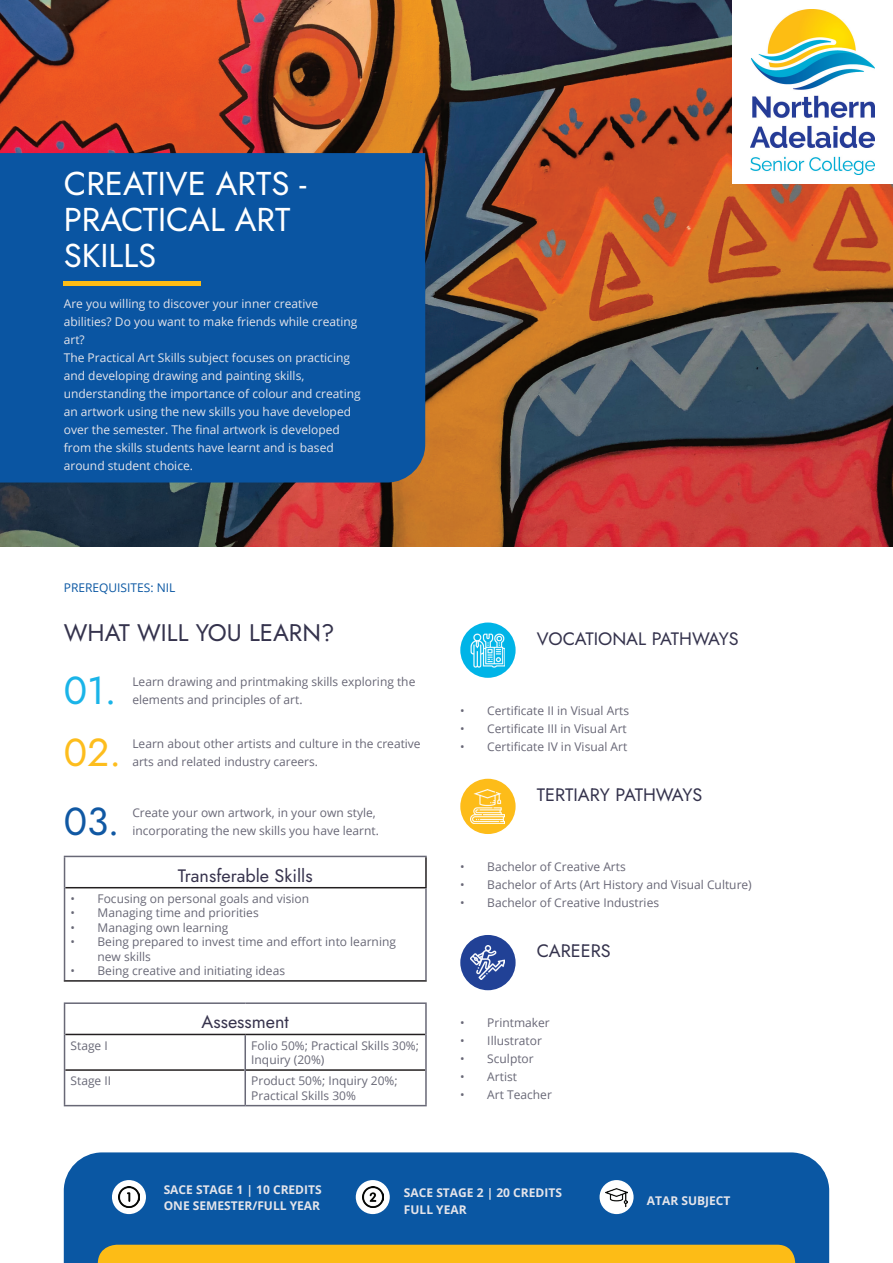
<style>
.page{position:relative;width:893px;height:1263px;background:#fff}
.page>*{position:absolute;margin:0;border:0;box-sizing:border-box;transform-origin:0 0}
.t1{font:39px "Jost";color:#1058a3}
.t2{font:39px "Jost";color:#fdbd1d}
.t3{font:39px "Jost";color:#1ab4e8}
.t4{font:33px/36px "Jost";color:#fff}
.t5{font:24px "Jost";color:#35334d}
.t6{font:18px "Jost";color:#35334d}
.t7{font:18px "Jost";color:#37334d}
.t8{font:12px "Open Sans";color:#686776}
.t9{font:12px/18px "Open Sans";color:#e4e4ea}
.t10{font:12px/14.4px "Open Sans";color:#686876}
.t11{font:700 12px/16.5px "Open Sans";color:#e4e4ea}
.t12{font:12px "Open Sans";color:#0a57a3}
</style>
<div class="page">
<img style="left:0;top:0;width:893px;height:546px">
<div style="left:64px;top:1152px;width:765px;height:111px;background:#0a57a3"></div>
<div style="left:98px;top:1245px;width:697px;height:18px;background:#fdbc16"></div>
<div style="left:600px;top:1180px;width:34px;height:34px;background:#fff;border-radius:50%"></div>
<div style="left:356px;top:1180px;width:34px;height:34px;background:#fff;border-radius:50%"></div>
<div style="left:112px;top:1180px;width:34px;height:34px;background:#fff;border-radius:50%"></div>
<div style="left:0;top:153px;width:425px;height:329px;background:#0a55a2"></div>
<hr style="left:64px;top:281px;width:137px;height:4px;background:#fdbc16">
<img style="left:118px;top:1186px;width:22px;height:22px">
<img style="left:362px;top:1186px;width:21px;height:22px">
<img style="left:606px;top:1188px;width:21px;height:20px">
<div style="left:733px;top:0;width:160px;height:184px;background:#fff"></div>
<img style="left:751px;top:9px;width:124px;height:165px">
<hr style="left:65px;top:1034px;width:180px;height:1px;background:#231f20">
<hr style="left:245px;top:1034px;width:180px;height:1px;background:#231f20">
<hr style="left:65px;top:1069px;width:179px;height:2px;background:#231f20">
<hr style="left:246px;top:1069px;width:179px;height:2px;background:#231f20">
<hr style="left:244px;top:1035px;width:2px;height:35px;background:#686876">
<hr style="left:244px;top:1070px;width:2px;height:35px;background:#686876">
<hr style="left:64px;top:1002px;width:181px;height:2px;background:#686876">
<hr style="left:64px;top:1004px;width:1px;height:30px;background:#686876">
<hr style="left:245px;top:1002px;width:182px;height:2px;background:#686876">
<hr style="left:425px;top:1004px;width:2px;height:30px;background:#686876">
<hr style="left:64px;top:1034px;width:1px;height:36px;background:#686876">
<hr style="left:425px;top:1034px;width:2px;height:36px;background:#686876">
<hr style="left:64px;top:1070px;width:1px;height:35px;background:#686876">
<hr style="left:425px;top:1070px;width:2px;height:35px;background:#686876">
<hr style="left:64px;top:1105px;width:181px;height:1px;background:#686876">
<hr style="left:245px;top:1105px;width:182px;height:1px;background:#686876">
<hr style="left:425px;top:857px;width:2px;height:30px;background:#231f20">
<hr style="left:65px;top:887px;width:362px;height:1px;background:#231f20">
<hr style="left:64px;top:980px;width:363px;height:2px;background:#231f20">
<hr style="left:425px;top:888px;width:2px;height:92px;background:#686876">
<hr style="left:64px;top:856px;width:363px;height:1px;background:#686876">
<hr style="left:64px;top:857px;width:1px;height:31px;background:#686876">
<hr style="left:64px;top:888px;width:1px;height:92px;background:#686876">
<div style="left:460px;top:779px;width:56px;height:55px;background:#fdbc19;border-radius:50%"></div>
<img style="left:471px;top:789px;width:34px;height:34px">
<div style="left:460px;top:622px;width:56px;height:56px;background:#00b4e7;border-radius:50%"></div>
<img style="left:471px;top:633px;width:34px;height:34px">
<div style="left:460px;top:935px;width:56px;height:55px;background:#214196;border-radius:50%"></div>
<img style="left:471px;top:945px;width:34px;height:34px">
<h2 class="t4" style="left:64px;top:166px;width:244px">CREATIVE ARTS -<br>PRACTICAL ART<br>SKILLS</h2>
<p class="t9" style="left:64px;top:294px;width:298px">Are you willing to discover your inner creative abilities? Do you want to make friends while creating art?<br>The Practical Art Skills subject focuses on practicing and developing drawing and painting skills, understanding the importance of colour and creating an artwork using the new skills you have developed over the semester. The final artwork is developed from the skills students have learnt and is based around student choice.</p>
<p class="t12" style="left:64px;top:579px;width:113px">PREREQUISITES: NIL</p>
<h3 class="t5" style="left:64px;top:616px;width:272px">WHAT WILL YOU LEARN?</h3>
<h1 class="t3" style="left:64px;top:663px;width:54px">01.</h1>
<p class="t8" style="left:132px;top:673px;width:284px">Learn drawing and printmaking skills exploring the</p>
<p class="t8" style="left:132px;top:691px;width:172px">elements and principles of art.</p>
<h1 class="t2" style="left:64px;top:726px;width:59px">02.</h1>
<p class="t8" style="left:132px;top:736px;width:290px">Learn about other artists and culture in the creative</p>
<p class="t8" style="left:132px;top:754px;width:187px">arts and related industry careers.</p>
<h1 class="t1" style="left:64px;top:795px;width:57px">03.</h1>
<p class="t8" style="left:132px;top:804px;width:245px">Create your own artwork, in your own style,</p>
<p class="t8" style="left:132px;top:822px;width:248px">incorporating the new skills you have learnt.</p>
<h3 class="t7" style="left:178px;top:863px;width:136px">Transferable Skills</h3>
<p class="t10" style="left:71px;top:891px;width:240px">• Focusing on personal goals and vision</p>
<p class="t10" style="left:71px;top:905px;width:190px">• Managing time and priorities</p>
<p class="t10" style="left:71px;top:920px;width:159px">• Managing own learning</p>
<p class="t10" style="left:98px;top:934px;width:300px;text-indent:-27px">• Being prepared to invest time and effort into learning new skills</p>
<p class="t10" style="left:71px;top:963px;width:216px">• Being creative and initiating ideas</p>
<h3 class="t7" style="left:202px;top:1010px;width:89px">Assessment</h3>
<p class="t10" style="left:71px;top:1038px;width:39px">Stage I</p>
<p class="t10" style="left:251px;top:1038px;width:169px">Folio 50%; Practical Skills 30%;<br>Inquiry (20%)</p>
<p class="t10" style="left:71px;top:1073px;width:42px">Stage II</p>
<p class="t10" style="left:251px;top:1073px;width:148px">Product 50%; Inquiry 20%;<br>Practical Skills 30%</p>
<h3 class="t6" style="left:537px;top:626px;width:203px">VOCATIONAL PATHWAYS</h3>
<p class="t8" style="left:460px;top:702px;width:170px">• Certificate II in Visual Arts</p>
<p class="t8" style="left:460px;top:720px;width:168px">• Certificate III in Visual Art</p>
<p class="t8" style="left:460px;top:738px;width:169px">• Certificate IV in Visual Art</p>
<h3 class="t6" style="left:537px;top:783px;width:167px">TERTIARY PATHWAYS</h3>
<p class="t8" style="left:460px;top:858px;width:167px">• Bachelor of Creative Arts</p>
<p class="t8" style="left:460px;top:876px;width:293px">• Bachelor of Arts (Art History and Visual Culture)</p>
<p class="t8" style="left:460px;top:894px;width:200px">• Bachelor of Creative Industries</p>
<h3 class="t6" style="left:537px;top:939px;width:75px">CAREERS</h3>
<p class="t8" style="left:460px;top:1015px;width:91px">• Printmaker</p>
<p class="t8" style="left:460px;top:1033px;width:83px">• Illustrator</p>
<p class="t8" style="left:460px;top:1051px;width:75px">• Sculptor</p>
<p class="t10" style="left:460px;top:1069px;width:58px">• Artist</p>
<p class="t10" style="left:460px;top:1087px;width:93px">• Art Teacher</p>
<p class="t11" style="left:164px;top:1181px;width:160px">SACE STAGE 1 | 10 CREDITS<br>ONE SEMESTER/FULL YEAR</p>
<p class="t11" style="left:404px;top:1184px;width:160px">SACE STAGE 2 | 20 CREDITS<br>FULL YEAR</p>
<p class="t11" style="left:647px;top:1192px;width:85px">ATAR SUBJECT</p>
</div>
